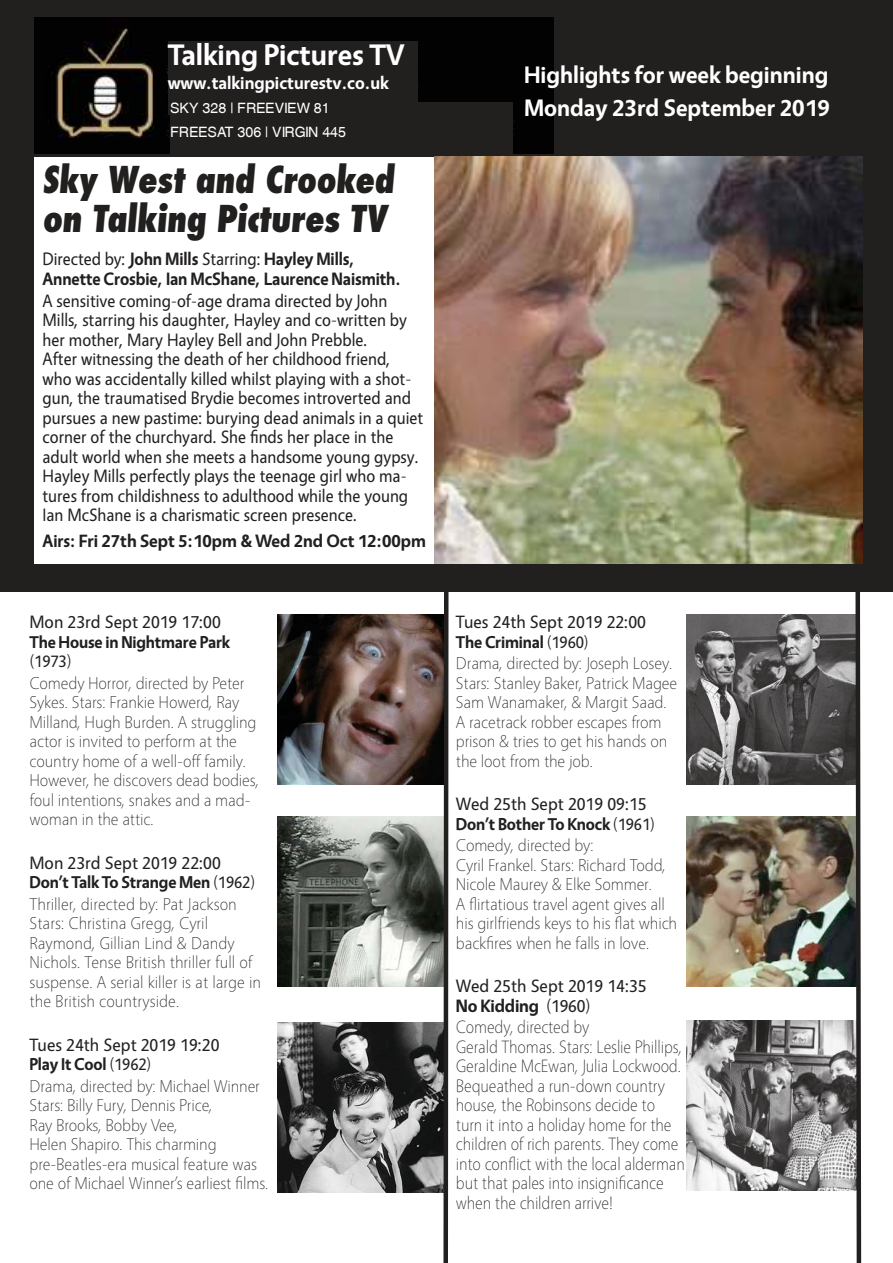
<style>
.page{position:relative;width:893px;height:1263px;background:#fff}
.page>*{position:absolute;margin:0;border:0;box-sizing:border-box;transform-origin:0 0}
.t1{font:800 condensed 36px/39px "Futura";letter-spacing:-.005em;color:#221f1f}
.t2{font:700 30px "Vegur";color:#fff}
.t3{font:700 24px/33px "Vegur";color:#fff}
.t4{font:18px/19.5px "Vegur";color:#221f1f;scale:.95 1}
.t5{font:300 18px/19.5px "Vegur";letter-spacing:-.01em;color:#221f1f;scale:.95 1}
.t6{font:18px/19.5px "Vegur";color:#221f1f}
.t7{font:700 18px/19.5px "Vegur";letter-spacing:-.005em;color:#221f1f;scale:.95 1}
.t8{font:700 18px "Vegur";color:#fff}
.t9{font:300 17.25px/19.5px "Vegur";letter-spacing:-.01em;color:#221f1f}
.t10{font:700 17.25px/21.6px "Vegur";letter-spacing:-.01em;color:#221f1f}
.t11{font:17.25px "Vegur";color:#221f1f}
.t12{font:14.25px/24px "Swansea";color:#fff}
.s1{font-weight:400}
.s2{font-weight:700}
.s3{font-weight:300}
</style>
<div class="page">
<div style="left:0;top:0;width:893px;height:591px;background:#221f1f"></div>
<div style="left:34px;top:157px;width:490px;height:406px;background:#fff"></div>
<img style="left:34px;top:17px;width:519px;height:137px">
<div style="left:168px;top:42px;width:250px;height:73px;background:#221f1f"></div>
<div style="left:170px;top:102px;width:343px;height:52px;background:#221f1f"></div>
<img style="left:435px;top:156px;width:427px;height:407px">
<img style="left:277px;top:614px;width:164px;height:170px">
<img style="left:277px;top:816px;width:164px;height:170px">
<img style="left:277px;top:1023px;width:164px;height:170px">
<img style="left:687px;top:614px;width:166px;height:170px">
<img style="left:687px;top:816px;width:166px;height:170px">
<img style="left:687px;top:1020px;width:166px;height:171px">
<svg style="left:441px;top:591px;width:10px;height:672px"></svg>
<svg style="left:853px;top:591px;width:10px;height:672px"></svg>
<h2 class="t2" style="left:168px;top:42px;width:238px">Talking Pictures TV</h2>
<p class="t8" style="left:168px;top:75px;width:223px">www.talkingpicturestv.co.uk</p>
<p class="t12" style="left:170px;top:96px;width:178px">SKY 328 | FREEVIEW 81<br>FREESAT 306 | VIRGIN 445</p>
<h1 class="t1" style="left:43px;top:163px;width:356px">Sky West and Crooked on Talking Pictures TV</h1>
<p class="t7" style="left:43px;top:251px;width:378px"><span class="s1">Directed by:</span> John Mills <span class="s1">Starring:</span> Hayley Mills,<br>Annette Crosbie, Ian McShane, Laurence Naismith.</p>
<p class="t4" style="left:43px;top:292px;width:402px">A sensitive coming-of-age drama directed by John Mills, starring his daughter, Hayley and co-written by her mother, Mary Hayley Bell and John Prebble.<br>After witnessing the death of her childhood friend, who was accidentally killed whilst playing with a shot&shy;gun, the traumatised Brydie becomes introverted and pursues a new pastime: burying dead animals in a quiet corner of the churchyard. She finds her place in the adult world when she meets a handsome young gypsy.<br>Hayley Mills perfectly plays the teenage girl who ma&shy;tures from childishness to adulthood while the young Ian McShane is a charismatic screen presence.</p>
<p class="t7" style="left:43px;top:533px;width:405px">Airs: Fri 27th Sept 5:10pm &amp; Wed 2nd Oct 12:00pm</p>
<p class="t6" style="left:30px;top:614px;width:193px">Mon 23rd Sept 2019 17:00</p>
<p class="t10" style="left:30px;top:632px;width:202px">The House in Nightmare Park</p>
<p class="t11" style="left:30px;top:654px;width:44px">(1973)</p>
<p class="t9" style="left:30px;top:674px;width:231px">Comedy Horror, directed by Peter<br>Sykes. Stars: Frankie Howerd, Ray<br>Milland, Hugh Burden. A struggling actor is invited to perform at the country home of a well-off family.<br>However, he discovers dead bodies, foul intentions, snakes and a mad&shy;woman in the attic.</p>
<p class="t6" style="left:30px;top:854px;width:193px">Mon 23rd Sept 2019 22:00</p>
<p class="t9" style="left:30px;top:873px;width:227px;line-height:21.6px"><span class="s2">Don’t Talk To Strange Men</span> <span class="s1">(1962)<br></span>Thriller, directed by: Pat Jackson</p>
<p class="t9" style="left:30px;top:915px;width:233px">Stars: Christina Gregg, Cyril Raymond, Gillian Lind &amp; Dandy Nichols. Tense British thriller full of suspense. A serial killer is at large in the British countryside.</p>
<p class="t6" style="left:30px;top:1036px;width:192px">Tues 24th Sept 2019 19:20</p>
<p class="t9" style="left:30px;top:1054px;width:232px;line-height:21.6px"><span class="s2">Play It Cool</span> <span class="s1">(1962)<br></span>Drama, directed by: Michael Winner</p>
<p class="t9" style="left:30px;top:1097px;width:241px">Stars: Billy Fury, Dennis Price,<br>Ray Brooks, Bobby Vee,<br>Helen Shapiro. This charming pre-Beatles-era musical feature was one of Michael Winner’s earliest films.</p>
<h3 class="t3" style="left:524px;top:60px;width:307px">Highlights for week beginning<br>Monday 23rd September 2019</h3>
<p class="t6" style="left:456px;top:614px;width:192px">Tues 24th Sept 2019 22:00</p>
<p class="t9" style="left:456px;top:632px;width:218px;line-height:21.6px"><span class="s2">The Criminal</span> <span class="s1">(1960)<br></span>Drama, directed by: Joseph Losey.</p>
<p class="t9" style="left:456px;top:674px;width:223px">Stars: Stanley Baker, Patrick Magee<br>Sam Wanamaker, &amp; Margit Saad.<br>A racetrack robber escapes from prison &amp; tries to get his hands on the loot from the job.</p>
<p class="t6" style="left:456px;top:795px;width:192px">Wed 25th Sept 2019 09:15</p>
<p class="t10" style="left:456px;top:814px;width:201px">Don’t Bother To Knock <span class="s1">(1961)<br></span><span class="s3">Comedy, directed by:</span></p>
<p class="t9" style="left:456px;top:856px;width:223px">Cyril Frankel. Stars: Richard Todd, Nicole Maurey &amp; Elke Sommer.<br>A flirtatious travel agent gives all his girlfriends keys to his flat which backfires when he falls in love.</p>
<p class="t6" style="left:456px;top:977px;width:192px">Wed 25th Sept 2019 14:35<br><span class="s2">No Kidding</span> (1960)</p>
<p class="t5" style="left:456px;top:1018px;width:243px">Comedy, directed by<br>Gerald Thomas. Stars: Leslie Phillips,<br>Geraldine McEwan, Julia Lockwood.<br>Bequeathed a run-down country house, the Robinsons decide to turn it into a holiday home for the children of rich parents. They come into conflict with the local alderman but that pales into insignificance when the children arrive!</p>
</div>
